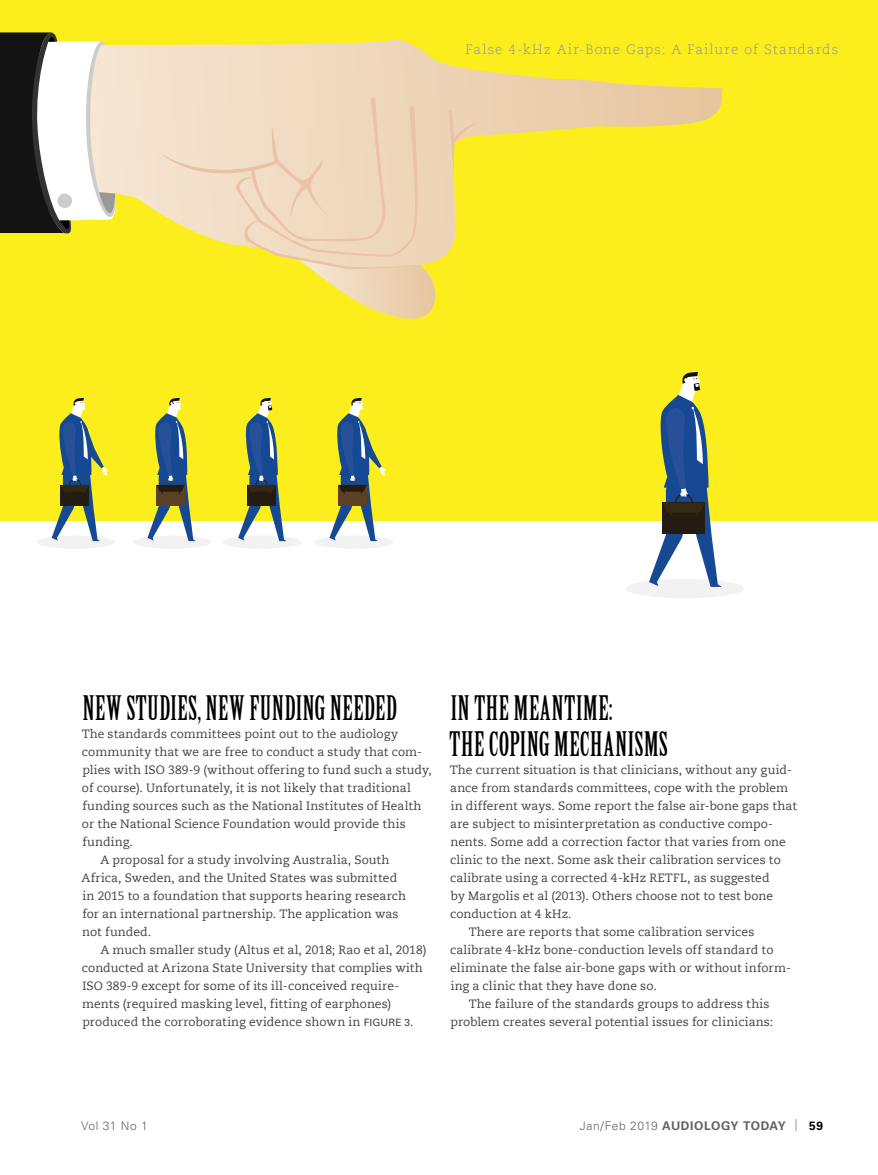
<style>
.page{position:relative;width:878px;height:1175px;background:#fff}
.page>*{position:absolute;margin:0;border:0;box-sizing:border-box;transform-origin:0 0}
.t1{font:33px/36px "Birch Std";letter-spacing:.025em;color:#000}
.t2{font:300 13.5px "Caecilia Com 45";letter-spacing:.08em;color:#939598}
.t3{font:12px "Caecilia Com 55 Roman";letter-spacing:.005em;color:#414042}
.t4{font:700 12px "Univers LT Std";letter-spacing:.045em;color:#636466}
.t5{font:300 12px "Univers LT Std";letter-spacing:.035em;color:#636466}
.s1{font-family:"Univers LT Std";font-size:10.2px}
.s2{font-weight:300}
.s3{color:#bcbec0}
.s4{color:#000}
</style>
<div class="page">
<div style="left:0;top:0;width:878px;height:520px;background:#fcee1d"></div>
<svg style="left:118px;top:40px;width:605px;height:279px"></svg>
<svg style="left:448px;top:107px;width:36px;height:67px"></svg>
<svg style="left:159px;top:97px;width:277px;height:221px"></svg>
<svg style="left:0;top:32px;width:118px;height:202px"></svg>
<div style="left:36px;top:535px;width:79px;height:13px;background:#f2f2f3;border-radius:50%"></div>
<svg style="left:52px;top:398px;width:56px;height:143px"></svg>
<div style="left:223px;top:535px;width:78px;height:13px;background:#f2f2f3;border-radius:50%"></div>
<svg style="left:238px;top:398px;width:48px;height:143px"></svg>
<div style="left:626px;top:578px;width:117px;height:20px;background:#f2f2f3;border-radius:50%"></div>
<svg style="left:649px;top:372px;width:72px;height:215px"></svg>
<div style="left:133px;top:535px;width:79px;height:13px;background:#f2f2f3;border-radius:50%"></div>
<svg style="left:147px;top:398px;width:49px;height:143px"></svg>
<div style="left:314px;top:535px;width:79px;height:13px;background:#f2f2f3;border-radius:50%"></div>
<svg style="left:329px;top:398px;width:57px;height:143px"></svg>
<p class="t2" style="left:465px;top:40px;width:374px">False 4-kHz Air-Bone Gaps: A Failure of Standards</p>
<h1 class="t1" style="left:83px;top:691px;width:316px">NEW STUDIES, NEW FUNDING NEEDED</h1>
<p class="t3" style="left:82px;top:726px;width:317px">The standards committees point out to the audiology</p>
<p class="t3" style="left:82px;top:744px;width:341px">community that we are free to conduct a study that com-</p>
<p class="t3" style="left:82px;top:762px;width:351px">plies with ISO 389-9 (without offering to fund such a study,</p>
<p class="t3" style="left:82px;top:780px;width:330px">of course). Unfortunately, it is not likely that traditional</p>
<p class="t3" style="left:82px;top:798px;width:340px">funding sources such as the National Institutes of Health</p>
<p class="t3" style="left:82px;top:816px;width:325px">or the National Science Foundation would provide this</p>
<p class="t3" style="left:82px;top:834px;width:52px">funding.</p>
<p class="t3" style="left:100px;top:852px;width:290px">A proposal for a study involving Australia, South</p>
<p class="t3" style="left:81px;top:870px;width:317px">Africa, Sweden, and the United States was submitted</p>
<p class="t3" style="left:83px;top:888px;width:325px">in 2015 to a foundation that supports hearing research</p>
<p class="t3" style="left:82px;top:906px;width:318px">for an international partnership. The application was</p>
<p class="t3" style="left:82px;top:924px;width:70px">not funded.</p>
<p class="t3" style="left:100px;top:942px;width:327px">A much smaller study (Altus et al, 2018; Rao et al, 2018)</p>
<p class="t3" style="left:82px;top:960px;width:342px">conducted at Arizona State University that complies with</p>
<p class="t3" style="left:82px;top:978px;width:318px">ISO 389-9 except for some of its ill-conceived require-</p>
<p class="t3" style="left:82px;top:996px;width:310px">ments (required masking level, fitting of earphones)</p>
<p class="t3" style="left:82px;top:1014px;width:333px">produced the corroborating evidence shown in <span class="s1">FIGURE 3</span>.</p>
<h1 class="t1" style="left:449px;top:691px;width:220px">IN THE MEANTIME:<br>THE COPING MECHANISMS</h1>
<p class="t3" style="left:450px;top:762px;width:343px">The current situation is that clinicians, without any guid-</p>
<p class="t3" style="left:450px;top:780px;width:339px">ance from standards committees, cope with the problem</p>
<p class="t3" style="left:450px;top:798px;width:348px">in different ways. Some report the false air-bone gaps that</p>
<p class="t3" style="left:450px;top:816px;width:324px">are subject to misinterpretation as conductive compo-</p>
<p class="t3" style="left:450px;top:834px;width:337px">nents. Some add a correction factor that varies from one</p>
<p class="t3" style="left:450px;top:852px;width:332px">clinic to the next. Some ask their calibration services to</p>
<p class="t3" style="left:450px;top:870px;width:321px">calibrate using a corrected 4-kHz RETFL, as suggested</p>
<p class="t3" style="left:451px;top:888px;width:324px">by Margolis et al (2013). Others choose not to test bone</p>
<p class="t3" style="left:450px;top:906px;width:123px">conduction at 4 kHz.</p>
<p class="t3" style="left:469px;top:924px;width:287px">There are reports that some calibration services</p>
<p class="t3" style="left:450px;top:942px;width:325px">calibrate 4-kHz bone-conduction levels off standard to</p>
<p class="t3" style="left:450px;top:960px;width:342px">eliminate the false air-bone gaps with or without inform-</p>
<p class="t3" style="left:450px;top:978px;width:207px">ing a clinic that they have done so.</p>
<p class="t3" style="left:469px;top:996px;width:302px">The failure of the standards groups to address this</p>
<p class="t3" style="left:450px;top:1014px;width:324px">problem creates several potential issues for clinicians:</p>
<p class="t5" style="left:81px;top:1118px;width:68px">Vol 31 No 1</p>
<p class="t4" style="left:580px;top:1118px;width:245px"><span class="s2">Jan/Feb 2019</span> AUDIOLOGY TODAY <span class="s3">|</span> <span class="s4">59</span></p>
</div>
